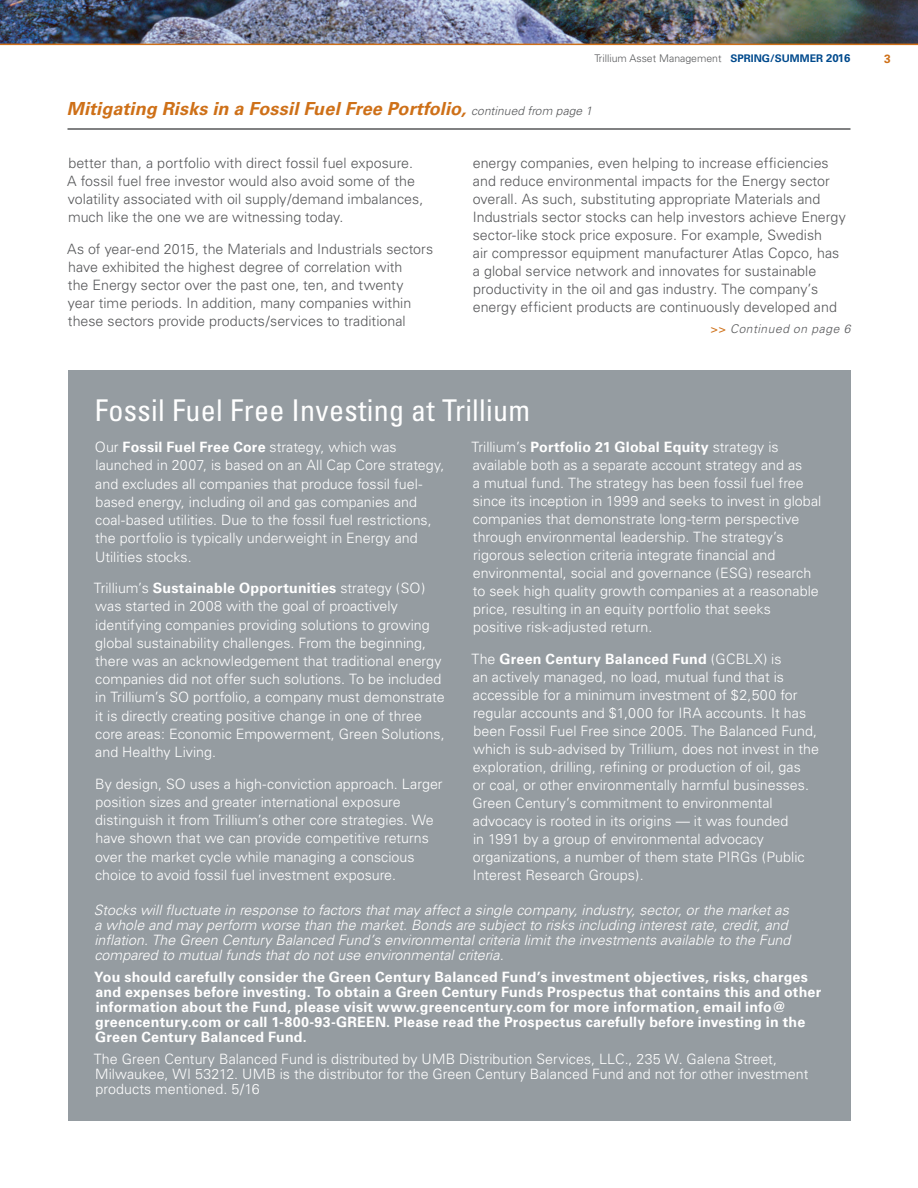
<style>
.page{position:relative;width:918px;height:1188px;background:#fff}
.page>*{position:absolute;margin:0;border:0;box-sizing:border-box;transform-origin:0 0}
.t1{font:condensed 30px "Univers";letter-spacing:.01em;color:#fff}
.t2{font:italic 700 18px "Univers";letter-spacing:.005em;color:#ce7018}
.t3{font:300 14.25px/18px "Univers";color:#fff}
.t4{font:300 14.25px/18px "Univers";color:#57585a}
.t5{font:700 14.25px/15px "Univers";letter-spacing:.015em;color:#fff}
.t6{font:italic 300 14.25px/15px "Univers";color:#fff}
.t7{font:italic 300 12px "Univers";letter-spacing:.05em;color:#57585a}
.t8{font:700 12px "Univers";color:#ce7018}
.t9{font:300 10.5px "Univers";color:#57585a}
.s1{font-weight:700;color:#004a8d}
.s2{font-weight:700;font-size:11.25px;color:#004a8d}
.s3{font-weight:300;font-size:12px;color:#57585a}
.s4{font-weight:400;font-style:normal;color:#ce7018}
.s5{font-weight:700}
</style>
<div class="page">
<img style="left:0;top:0;width:918px;height:44px">
<hr style="left:0;top:44px;width:918px;height:1px;background:#ce7018">
<hr style="left:68px;top:128px;width:782px;height:2px;background:#57585a">
<div style="left:68px;top:370px;width:782px;height:750px;background:#959ca1"></div>
<p class="t9" style="left:594px;top:52px;width:258px">Trillium Asset Management <span class="s1">SPRING/SUMMER</span> <span class="s2">2016</span></p>
<p class="t8" style="left:884px;top:52px;width:8px">3</p>
<p class="t2" style="left:67px;top:98px;width:527px">Mitigating Risks in a Fossil Fuel Free Portfolio, <span class="s3">continued from page 1</span></p>
<p class="t4" style="left:67px;top:154px;width:358px">better than, a portfolio with direct fossil fuel exposure.<br>A fossil fuel free investor would also avoid some of the volatility associated with oil supply/demand imbalances, much like the one we are witnessing today.</p>
<p class="t4" style="left:67px;top:240px;width:367px">As of year-end 2015, the Materials and Industrials sectors have exhibited the highest degree of correlation with<br>the Energy sector over the past one, ten, and twenty year time periods. In addition, many companies within these sectors provide products/services to traditional</p>
<p class="t4" style="left:473px;top:154px;width:375px">energy companies, even helping to increase efficiencies and reduce environmental impacts for the Energy sector overall. As such, substituting appropriate Materials and Industrials sector stocks can help investors achieve Energy sector-like stock price exposure. For example, Swedish<br>air compressor equipment manufacturer Atlas Copco, has a global service network and innovates for sustainable productivity in the oil and gas industry. The company’s energy efficient products are continuously developed and</p>
<p class="t7" style="left:711px;top:321px;width:141px"><span class="s4">&gt;&gt;</span> Continued on page 6</p>
<h1 class="t1" style="left:95px;top:391px;width:437px">Fossil Fuel Free Investing at Trillium</h1>
<p class="t3" style="left:95px;top:438px;width:351px">Our <span class="s5">Fossil Fuel Free Core</span> strategy, which was launched in 2007, is based on an All Cap Core strategy, and excludes all companies that produce fossil fuel&shy;based energy, including oil and gas companies and coal-based utilities. Due to the fossil fuel restrictions, the portfolio is typically underweight in Energy and Utilities stocks.</p>
<p class="t3" style="left:94px;top:579px;width:352px">Trillium’s <span class="s5">Sustainable Opportunities</span> strategy (SO) was started in 2008 with the goal of proactively identifying companies providing solutions to growing global sustainability challenges. From the beginning, there was an acknowledgement that traditional energy companies did not offer such solutions. To be included in Trillium’s SO portfolio, a company must demonstrate it is directly creating positive change in one of three core areas: Economic Empowerment, Green Solutions, and Healthy Living.</p>
<p class="t3" style="left:95px;top:775px;width:349px">By design, SO uses a high-conviction approach. Larger position sizes and greater international exposure distinguish it from Trillium’s other core strategies. We have shown that we can provide competitive returns over the market cycle while managing a conscious choice to avoid fossil fuel investment exposure.</p>
<p class="t3" style="left:471px;top:438px;width:351px">Trillium’s <span class="s5">Portfolio 21 Global Equity</span> strategy is available both as a separate account strategy and as<br>a mutual fund. The strategy has been fossil fuel free since its inception in 1999 and seeks to invest in global companies that demonstrate long-term perspective through environmental leadership. The strategy’s rigorous selection criteria integrate financial and environmental, social and governance (ESG) research to seek high quality growth companies at a reasonable price, resulting in an equity portfolio that seeks positive risk-adjusted return.</p>
<p class="t3" style="left:471px;top:650px;width:349px">The <span class="s5">Green Century Balanced Fund</span> (GCBLX) is<br>an actively managed, no load, mutual fund that is accessible for a minimum investment of $2,500 for regular accounts and $1,000 for IRA accounts. It has been Fossil Fuel Free since 2005. The Balanced Fund, which is sub-advised by Trillium, does not invest in the exploration, drilling, refining or production of oil, gas<br>or coal, or other environmentally harmful businesses.<br>Green Century’s commitment to environmental advocacy is rooted in its origins — it was founded<br>in 1991 by a group of environmental advocacy organizations, a number of them state PIRGs (Public Interest Research Groups).</p>
<p class="t6" style="left:94px;top:903px;width:698px">Stocks will fluctuate in response to factors that may affect a single company, industry, sector, or the market as a whole and may perform worse than the market. Bonds are subject to risks including interest rate, credit, and inflation. The Green Century Balanced Fund’s environmental criteria limit the investments available to the Fund compared to mutual funds that do not use environmental criteria.</p>
<p class="t5" style="left:94px;top:969px;width:729px">You should carefully consider the Green Century Balanced Fund’s investment objectives, risks, charges and expenses before investing. To obtain a Green Century Funds Prospectus that contains this and other information about the Fund, please visit www.greencentury.com for more information, email info@ greencentury.com or call 1-800-93-GREEN. Please read the Prospectus carefully before investing in the Green Century Balanced Fund.</p>
<p class="t3" style="left:94px;top:1051px;width:716px;line-height:15px">The Green Century Balanced Fund is distributed by UMB Distribution Services, LLC., 235 W. Galena Street,<br>Milwaukee, WI 53212. UMB is the distributor for the Green Century Balanced Fund and not for other investment products mentioned. 5/16</p>
</div>
